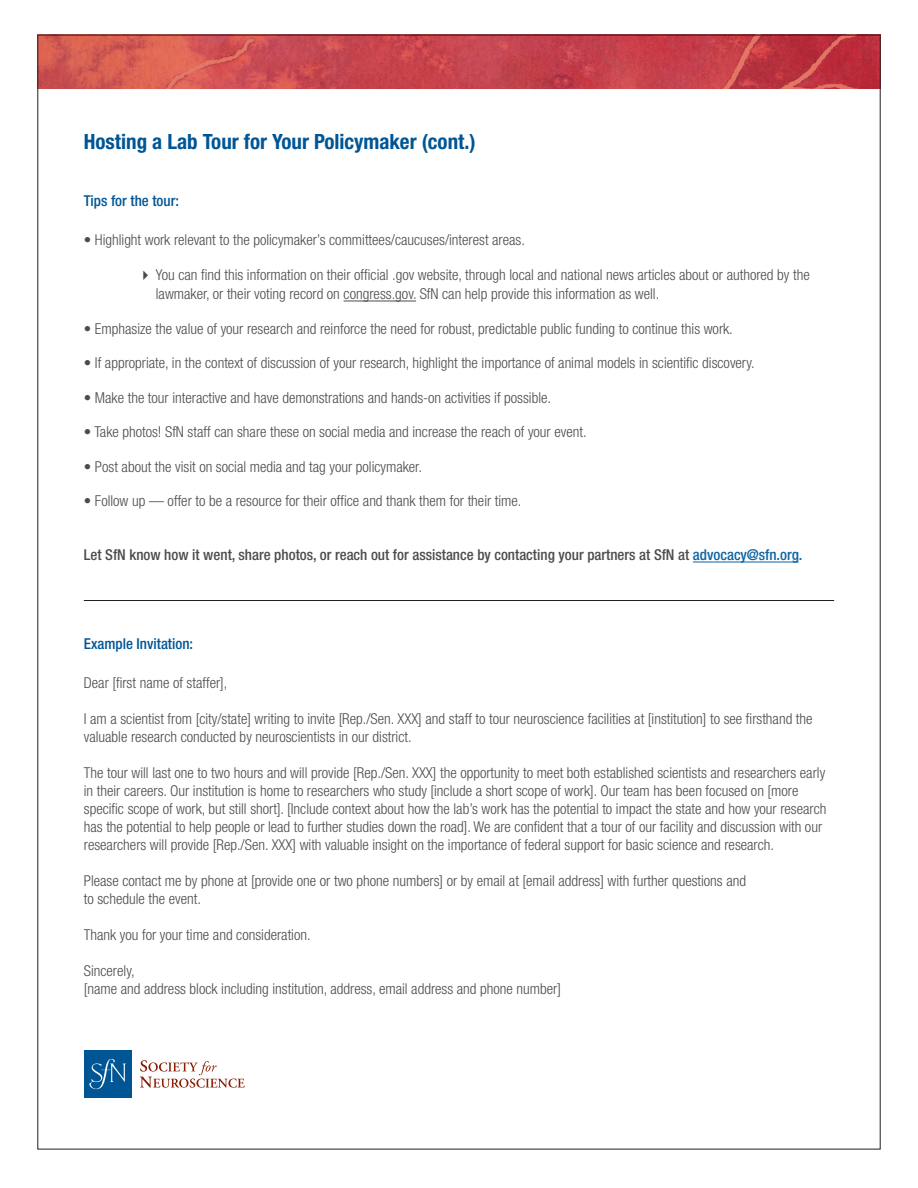
<style>
.page{position:relative;width:918px;height:1188px;background:#fff}
.page>*{position:absolute;margin:0;border:0;box-sizing:border-box;transform-origin:0 0}
.t1{font:700 condensed 21px "Helvetica Neue";color:#005595}
.t2{font:300 condensed 15px/18px "Helvetica Neue";color:#4b4c4d}
.t3{font:500 condensed 15px "Helvetica Neue";color:#4b4c4d}
.t4{font:500 condensed 15px "Helvetica Neue";color:#005595}
.s1{color:#0e64a1}
</style>
<div class="page">
<hr style="left:344px;top:301px;width:72px;height:1px;background:#4b4c4d">
<hr style="left:693px;top:562px;width:106px;height:1px;background:#0e64a1">
<hr style="left:84px;top:600px;width:750px;height:1px;background:#231f20">
<svg style="left:140px;top:1060px;width:105px;height:28px"></svg>
<div style="left:84px;top:1050px;width:48px;height:48px;background:#005595"></div>
<svg style="left:89px;top:1059px;width:37px;height:30px"></svg>
<img style="left:40px;top:37px;width:838px;height:52px">
<p class="t1" style="left:84px;top:129px;width:393px">Hosting a Lab Tour for Your Policymaker (cont.)</p>
<p class="t4" style="left:84px;top:192px;width:97px">Tips for the tour:</p>
<p class="t2" style="left:84px;top:231px;width:443px">• Highlight work relevant to the policymaker’s committees/caucuses/interest areas.</p>
<p class="t2" style="left:156px;top:265px;width:655px;line-height:19.5px;text-indent:-18px">✔ You can find this information on their official .gov website, through local and national news articles about or authored by the lawmaker, or their voting record on congress.gov. SfN can help provide this information as well.</p>
<p class="t2" style="left:84px;top:320px;width:651px">• Emphasize the value of your research and reinforce the need for robust, predictable public funding to continue this work.</p>
<p class="t2" style="left:84px;top:354px;width:672px">• If appropriate, in the context of discussion of your research, highlight the importance of animal models in scientific discovery.</p>
<p class="t2" style="left:84px;top:389px;width:469px">• Make the tour interactive and have demonstrations and hands-on activities if possible.</p>
<p class="t2" style="left:84px;top:423px;width:504px">• Take photos! SfN staff can share these on social media and increase the reach of your event.</p>
<p class="t2" style="left:84px;top:458px;width:340px">• Post about the visit on social media and tag your policymaker.</p>
<p class="t2" style="left:84px;top:492px;width:439px">• Follow up — offer to be a resource for their office and thank them for their time.</p>
<p class="t3" style="left:84px;top:546px;width:720px">Let SfN know how it went, share photos, or reach out for assistance by contacting your partners at SfN at <span class="s1">advocacy@sfn.org.</span></p>
<p class="t4" style="left:84px;top:635px;width:111px">Example Invitation:</p>
<p class="t2" style="left:84px;top:674px;width:145px">Dear [first name of staffer],</p>
<p class="t2" style="left:84px;top:710px;width:730px">I am a scientist from [city/state] writing to invite [Rep./Sen. XXX] and staff to tour neuroscience facilities at [institution] to see firsthand the valuable research conducted by neuroscientists in our district.</p>
<p class="t2" style="left:84px;top:764px;width:744px">The tour will last one to two hours and will provide [Rep./Sen. XXX] the opportunity to meet both established scientists and researchers early in their careers. Our institution is home to researchers who study [include a short scope of work]. Our team has been focused on [more specific scope of work, but still short]. [Include context about how the lab’s work has the potential to impact the state and how your research has the potential to help people or lead to further studies down the road]. We are confident that a tour of our facility and discussion with our researchers will provide [Rep./Sen. XXX] with valuable insight on the importance of federal support for basic science and research.</p>
<p class="t2" style="left:84px;top:872px;width:664px">Please contact me by phone at [provide one or two phone numbers] or by email at [email address] with further questions and to schedule the event.</p>
<p class="t2" style="left:84px;top:926px;width:228px">Thank you for your time and consideration.</p>
<p class="t2" style="left:84px;top:962px;width:52px">Sincerely,</p>
<p class="t2" style="left:84px;top:980px;width:479px">[name and address block including institution, address, email address and phone number]</p>
</div>
